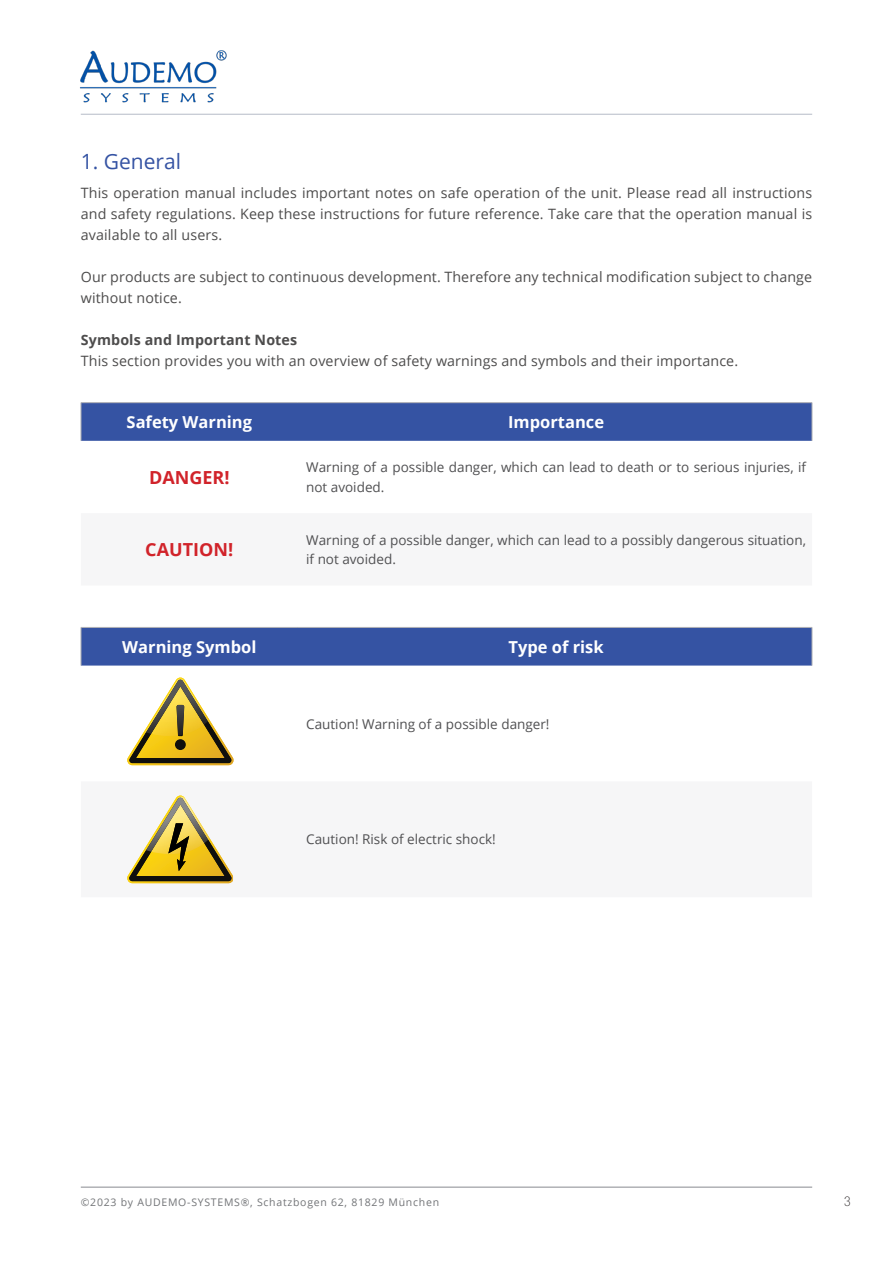
<style>
.page{position:relative;width:893px;height:1263px;background:#fff}
.page>*{position:absolute;margin:0;border:0;box-sizing:border-box;transform-origin:0 0}
.t1{font:21px "Open Sans";color:#3553a3}
.t2{font:700 18px "Open Sans";color:#d1232a}
.t3{font:700 16.5px "Open Sans";color:#fff}
.t4{font:14.25px/21px "Open Sans";letter-spacing:.01em;color:#4d4c4c;text-align:justify}
.t5{font:700 14.25px "Open Sans";letter-spacing:.01em;color:#4d4c4c}
.t6{font:13.5px/19.5px "Open Sans";color:#505052}
.t7{font:100 condensed 13.5px "Helvetica Neue";color:#231f20}
.t8{font:10.5px "Open Sans";letter-spacing:.07em;color:#727477}
</style>
<div class="page">
<hr style="left:81px;top:1186px;width:731px;height:2px;background:#b0b1b5">
<hr style="left:81px;top:114px;width:731px;height:1px;background:#bec3cd">
<img style="left:80px;top:50px;width:147px;height:53px">
<div style="left:82px;top:403px;width:730px;height:38px;background:#3553a3"></div>
<hr style="left:81px;top:402px;width:217px;height:1px;background:#b0b1b5">
<hr style="left:81px;top:403px;width:1px;height:38px;background:#b0b1b5">
<hr style="left:298px;top:402px;width:514px;height:1px;background:#b0b1b5">
<hr style="left:812px;top:403px;width:1px;height:38px;background:#b0b1b5">
<div style="left:82px;top:628px;width:730px;height:37px;background:#3553a3"></div>
<hr style="left:81px;top:627px;width:217px;height:1px;background:#b0b1b5">
<hr style="left:81px;top:628px;width:1px;height:37px;background:#b0b1b5">
<hr style="left:298px;top:627px;width:514px;height:1px;background:#b0b1b5">
<hr style="left:812px;top:628px;width:1px;height:37px;background:#b0b1b5">
<svg style="left:127px;top:677px;width:106px;height:88px"></svg>
<img style="left:145px;top:679px;width:64px;height:57px">
<img style="left:146px;top:680px;width:62px;height:54px">
<img style="left:176px;top:705px;width:8px;height:30px">
<svg style="left:127px;top:795px;width:106px;height:88px"></svg>
<p class="t1" style="left:81px;top:147px;width:102px">1. General</p>
<p class="t4" style="left:81px;top:182px;width:733px">This operation manual includes important notes on safe operation of the unit. Please read all instructions and safety regulations. Keep these instructions for future reference. Take care that the operation manual is available to all users.</p>
<p class="t4" style="left:81px;top:266px;width:733px">Our products are subject to continuous development. Therefore any technical modification subject to change without notice.</p>
<p class="t5" style="left:81px;top:330px;width:218px">Symbols and Important Notes</p>
<p class="t4" style="left:81px;top:350px;width:659px">This section provides you with an overview of safety warnings and symbols and their importance.</p>
<p class="t3" style="left:127px;top:410px;width:127px">Safety Warning</p>
<p class="t3" style="left:508px;top:410px;width:98px">Importance</p>
<p class="t2" style="left:149px;top:465px;width:82px">DANGER!</p>
<p class="t6" style="left:306px;top:457px;width:501px">Warning of a possible danger, which can lead to death or to serious injuries, if not avoided.</p>
<p class="t2" style="left:145px;top:537px;width:89px">CAUTION!</p>
<p class="t6" style="left:306px;top:530px;width:501px">Warning of a possible danger, which can lead to a possibly dangerous situation, if not avoided.</p>
<p class="t3" style="left:122px;top:635px;width:136px">Warning Symbol</p>
<p class="t3" style="left:508px;top:635px;width:97px">Type of risk</p>
<p class="t6" style="left:306px;top:714px;width:245px">Caution! Warning of a possible danger!</p>
<p class="t6" style="left:306px;top:829px;width:191px">Caution! Risk of electric shock!</p>
<p class="t8" style="left:81px;top:1194px;width:360px">©2023 by AUDEMO-SYSTEMS®, Schatzbogen 62, 81829 München</p>
<p class="t7" style="left:844px;top:1194px;width:8px">3</p>
</div>
